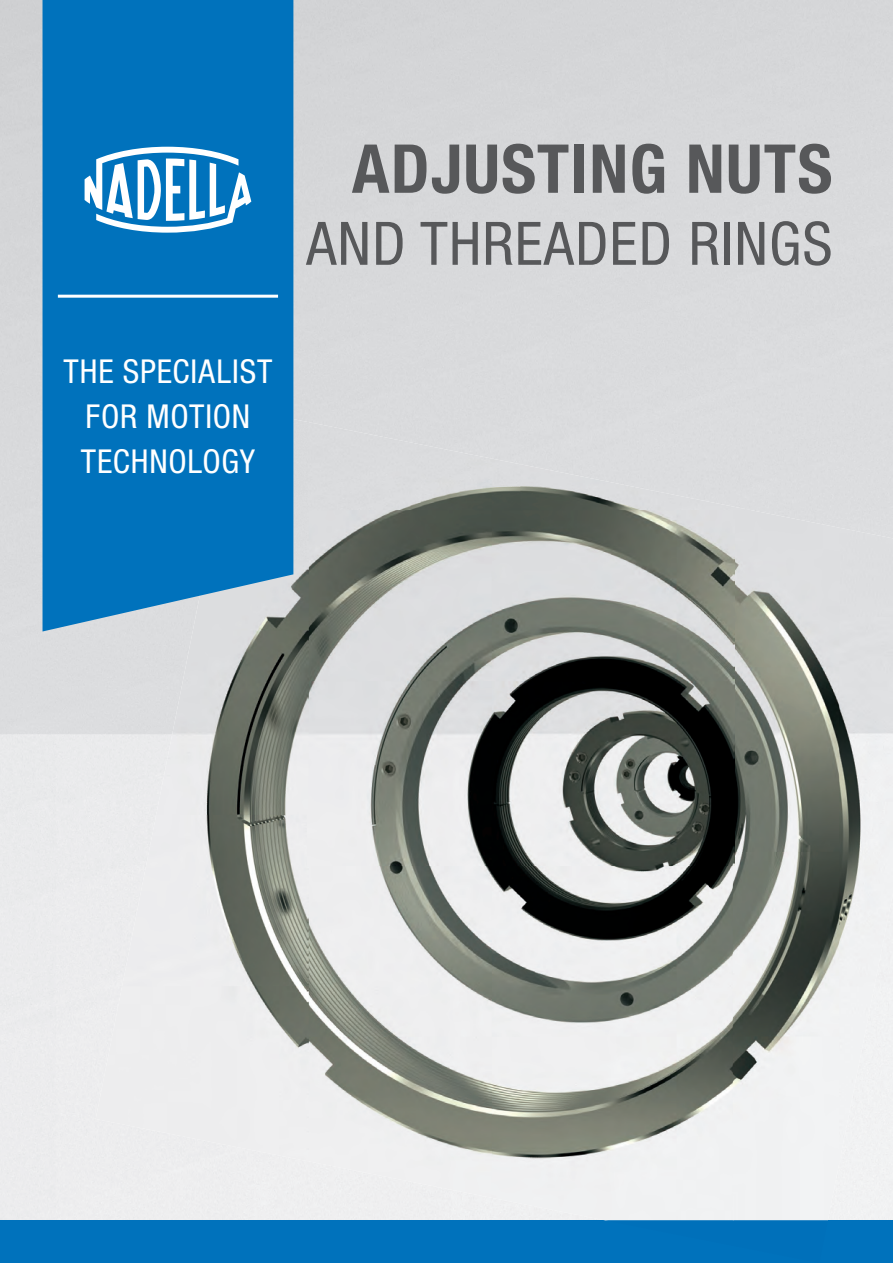
<style>
.page{position:relative;width:893px;height:1263px;background:#fff}
.page>*{position:absolute;margin:0;border:0;box-sizing:border-box;transform-origin:0 0}
.t1{font:700 condensed 67.5px "Helvetica Neue LTW1 G";letter-spacing:.02em;color:#57585a}
.t2{font:condensed 60px "Helvetica Neue LT Std";letter-spacing:.02em;color:#57585a}
.t3{font:condensed 33px/45px "Helvetica Neue LT Std";letter-spacing:.025em;color:#fff;text-align:center}
</style>
<div class="page">
<div style="left:0;top:1220px;width:893px;height:43px;background:#0072bc"></div>
<img style="left:308px;top:509px;width:532px;height:711px">
<img style="left:96px;top:814px;width:213px;height:347px">
<img style="left:839px;top:528px;width:54px;height:635px">
<img style="left:156px;top:561px;width:153px;height:254px">
<div style="left:293px;top:408px;width:16px;height:153px;background:#dadbdd"></div>
<img style="left:308px;top:422px;width:214px;height:88px">
<img style="left:520px;top:464px;width:231px;height:46px">
<img style="left:606px;top:1220px;width:222px;height:1px">
<div style="left:43px;top:0;width:250px;height:631px;background:#0072bc"></div>
<hr style="left:58px;top:295px;width:220px;height:3px;background:#fff">
<svg style="left:85px;top:147px;width:166px;height:86px"></svg>
<h1 class="t1" style="left:352px;top:128px;width:482px">ADJUSTING NUTS</h1>
<h2 class="t2" style="left:306px;top:209px;width:528px">AND THREADED RINGS</h2>
<p class="t3" style="left:64px;top:348px;width:210px">THE SPECIALIST<br>FOR MOTION<br>TECHNOLOGY</p>
</div>
